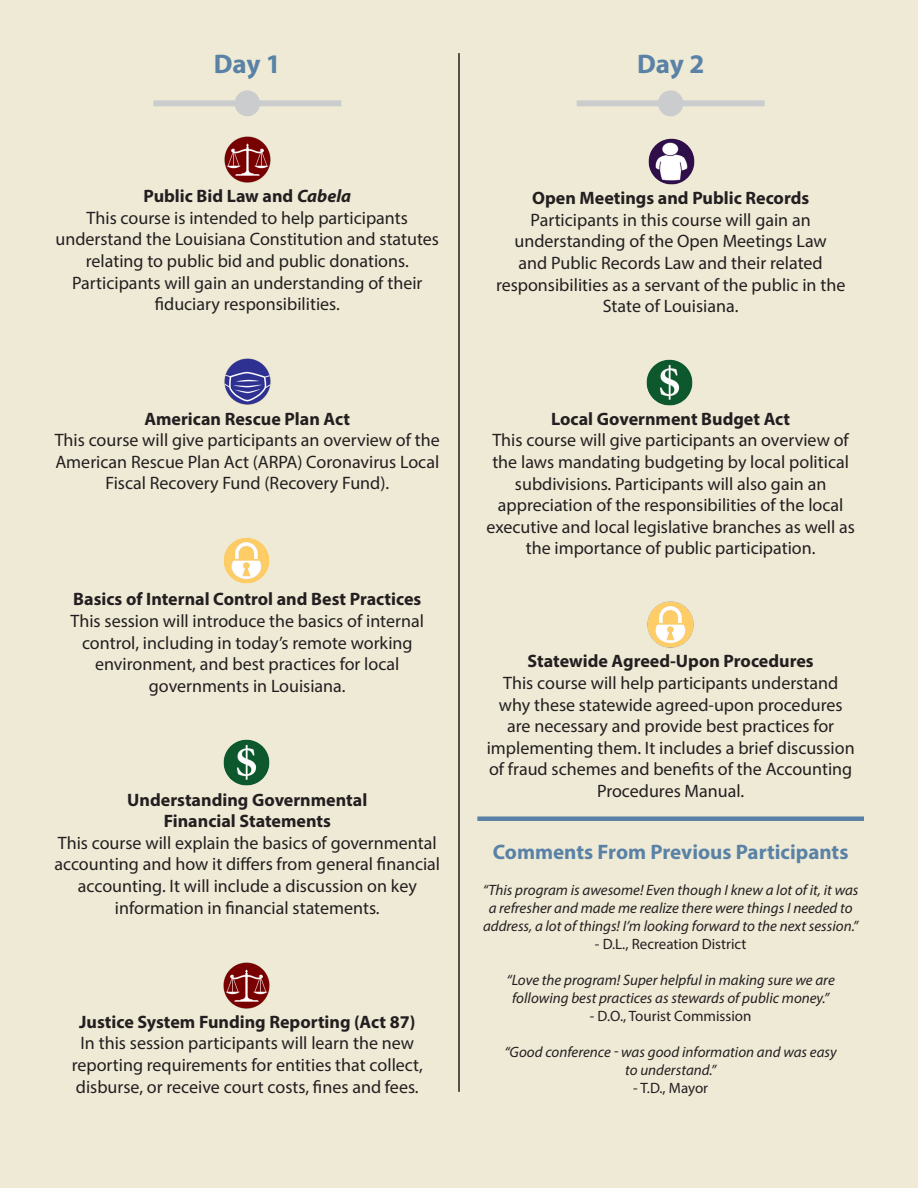
<style>
.page{position:relative;width:918px;height:1188px;background:#efead6}
.page>*{position:absolute;margin:0;border:0;box-sizing:border-box;transform-origin:0 0}
.t1{font:700 27px "Myriad Pro";letter-spacing:-.005em;color:#5982a6}
.t2{font:700 21px "Myriad Pro";color:#5982a6}
.t3{font:18px/21.6px "Myriad Pro";color:#231f20;text-align:center}
.t4{font:700 18px/21.6px "Myriad Pro";color:#231f20;text-align:center}
.t5{font:italic 15px/18px "Myriad Pro";color:#231f20;text-align:center}
.t6{font:15px "Myriad Pro";color:#231f20}
.s1{font-weight:700}
.s2{font-weight:700;font-style:italic}
</style>
<div class="page">
<div style="left:153px;top:100px;width:188px;height:6px;background:#cbccce"></div>
<div style="left:235px;top:91px;width:24px;height:25px;background:#cbccce;border-radius:50%"></div>
<div style="left:235px;top:90px;width:25px;height:26px;border:2px solid #cbccce;border-radius:50%"></div>
<div style="left:577px;top:100px;width:188px;height:6px;background:#cbccce"></div>
<div style="left:659px;top:91px;width:24px;height:25px;background:#cbccce;border-radius:50%"></div>
<div style="left:658px;top:90px;width:25px;height:26px;border:2px solid #cbccce;border-radius:50%"></div>
<img style="left:223px;top:537px;width:47px;height:47px">
<img style="left:648px;top:138px;width:47px;height:47px">
<img style="left:224px;top:136px;width:47px;height:47px">
<img style="left:223px;top:962px;width:47px;height:47px">
<img style="left:223px;top:739px;width:47px;height:47px">
<img style="left:647px;top:601px;width:47px;height:47px">
<img style="left:646px;top:359px;width:47px;height:47px">
<hr style="left:458px;top:53px;width:2px;height:1039px;background:#231f20">
<img style="left:224px;top:358px;width:47px;height:47px">
<div style="left:477px;top:816px;width:387px;height:5px;background:#5982a6"></div>
<h1 class="t1" style="left:214px;top:47px;width:69px">Day 1</h1>
<h1 class="t1" style="left:637px;top:47px;width:69px">Day 2</h1>
<p class="t3" style="left:56px;top:185px;width:385px"><span class="s1">Public Bid Law and</span> <span class="s2">Cabela<br></span>This course is intended to help participants understand the Louisiana Constitution and statutes relating to public bid and public donations.<br>Participants will gain an understanding of their fiduciary responsibilities.</p>
<p class="t4" style="left:144px;top:407px;width:207px">American Rescue Plan Act</p>
<p class="t3" style="left:55px;top:429px;width:387px">This course will give participants an overview of the<br>American Rescue Plan Act (ARPA) Coronavirus Local<br>Fiscal Recovery Fund (Recovery Fund).</p>
<p class="t4" style="left:73px;top:588px;width:350px">Basics of Internal Control and Best Practices</p>
<p class="t3" style="left:71px;top:610px;width:355px">This session will introduce the basics of internal control, including in today’s remote working environment, and best practices for local governments in Louisiana.</p>
<p class="t4" style="left:127px;top:788px;width:241px">Understanding Governmental<br>Financial Statements</p>
<p class="t3" style="left:54px;top:832px;width:387px">This course will explain the basics of governmental accounting and how it differs from general financial accounting. It will include a discussion on key information in financial statements.</p>
<p class="t4" style="left:79px;top:1010px;width:338px">Justice System Funding Reporting (Act 87)</p>
<p class="t3" style="left:72px;top:1032px;width:353px">In this session participants will learn the new reporting requirements for entities that collect, disburse, or receive court costs, fines and fees.</p>
<p class="t4" style="left:532px;top:187px;width:279px">Open Meetings and Public Records</p>
<p class="t3" style="left:496px;top:209px;width:351px">Participants in this course will gain an understanding of the Open Meetings Law<br>and Public Records Law and their related responsibilities as a servant of the public in the State of Louisiana.</p>
<p class="t4" style="left:551px;top:407px;width:241px">Local Government Budget Act</p>
<p class="t3" style="left:486px;top:429px;width:370px">This course will give participants an overview of the laws mandating budgeting by local political subdivisions. Participants will also gain an appreciation of the responsibilities of the local executive and local legislative branches as well as the importance of public participation.</p>
<p class="t4" style="left:528px;top:650px;width:288px">Statewide Agreed-Upon Procedures</p>
<p class="t3" style="left:487px;top:672px;width:369px">This course will help participants understand why these statewide agreed-upon procedures are necessary and provide best practices for implementing them. It includes a brief discussion of fraud schemes and benefits of the Accounting Procedures Manual.</p>
<p class="t2" style="left:493px;top:838px;width:357px">Comments From Previous Participants</p>
<p class="t5" style="left:483px;top:881px;width:377px">“This program is awesome! Even though I knew a lot of it, it was a refresher and made me realize there were things I needed to address, a lot of things! I’m looking forward to the next session.”</p>
<p class="t6" style="left:595px;top:935px;width:153px">- D.L., Recreation District</p>
<p class="t5" style="left:507px;top:971px;width:330px">“Love the program! Super helpful in making sure we are following best practices as stewards of public money.”</p>
<p class="t6" style="left:590px;top:1007px;width:163px">- D.O., Tourist Commission</p>
<p class="t5" style="left:505px;top:1043px;width:334px">“Good conference - was good information and was easy to understand.”</p>
<p class="t6" style="left:633px;top:1079px;width:77px">- T.D., Mayor</p>
</div>
